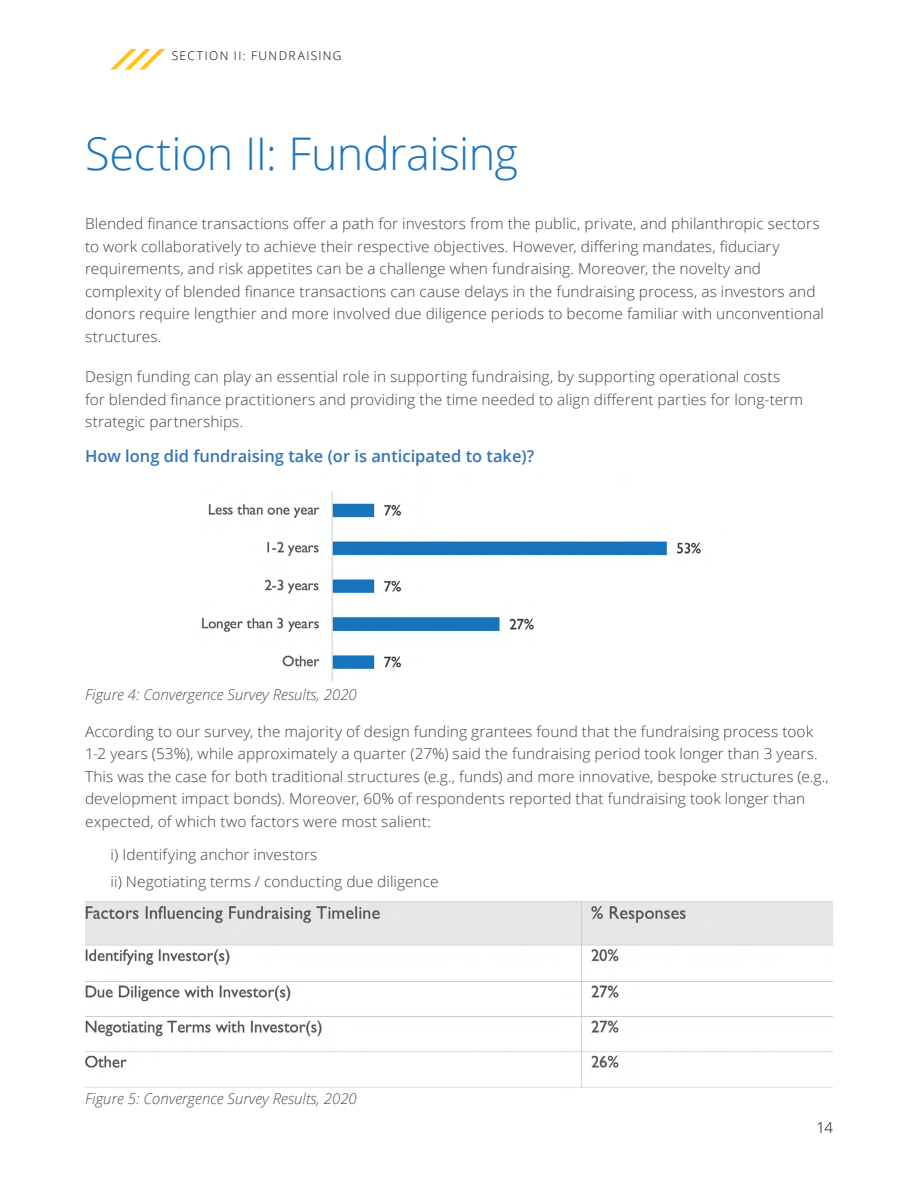
<style>
.page{position:relative;width:918px;height:1188px;background:#fff}
.page>*{position:absolute;margin:0;border:0;box-sizing:border-box;transform-origin:0 0}
.t1{font:300 45px "Open Sans";letter-spacing:-.01em;color:#1c75bc}
.t2{font:600 16.5px "Open Sans";color:#3374b7}
.t3{font:300 15px/22.5px "Open Sans";letter-spacing:.005em;color:#414042}
.t4{font:italic 300 15px "Open Sans";color:#000}
.t5{font:300 15px "Open Sans";color:#000}
.t6{font:300 12px "Open Sans";color:#000}
</style>
<div class="page">
<svg style="left:110px;top:49px;width:55px;height:21px"></svg>
<img style="left:201px;top:491px;width:500px;height:190px">
<img style="left:85px;top:901px;width:748px;height:187px">
<p class="t6" style="left:172px;top:47px;width:17px">Section</p>
<p class="t6" style="left:234px;top:47px;width:34px">II: Fundraising</p>
<h1 class="t1" style="left:85px;top:123px;width:435px">Section II: Fundraising</h1>
<p class="t3" style="left:85px;top:212px;width:741px">Blended finance transactions offer a path for investors from the public, private, and philanthropic sectors to work collaboratively to achieve their respective objectives. However, differing mandates, fiduciary requirements, and risk appetites can be a challenge when fundraising. Moreover, the novelty and complexity of blended finance transactions can cause delays in the fundraising process, as investors and donors require lengthier and more involved due diligence periods to become familiar with unconventional structures.</p>
<p class="t3" style="left:85px;top:365px;width:720px">Design funding can play an essential role in supporting fundraising, by supporting operational costs for blended finance practitioners and providing the time needed to align different parties for long-term strategic partnerships.</p>
<p class="t2" style="left:85px;top:445px;width:451px">How long did fundraising take (or is anticipated to take)?</p>
<p class="t4" style="left:85px;top:684px;width:273px">Figure 4: Convergence Survey Results, 2020</p>
<p class="t3" style="left:85px;top:719px;width:745px">According to our survey, the majority of design funding grantees found that the fundraising process took 1-2 years (53%), while approximately a quarter (27%) said the fundraising period took longer than 3 years.<br>This was the case for both traditional structures (e.g., funds) and more innovative, bespoke structures (e.g., development impact bonds). Moreover, 60% of respondents reported that fundraising took longer than expected, of which two factors were most salient:</p>
<p class="t3" style="left:111px;top:840px;width:330px;line-height:27px">i) Identifying anchor investors<br>ii) Negotiating terms / conducting due diligence</p>
<p class="t4" style="left:85px;top:1089px;width:273px">Figure 5: Convergence Survey Results, 2020</p>
<p class="t5" style="left:817px;top:1118px;width:18px">14</p>
</div>
